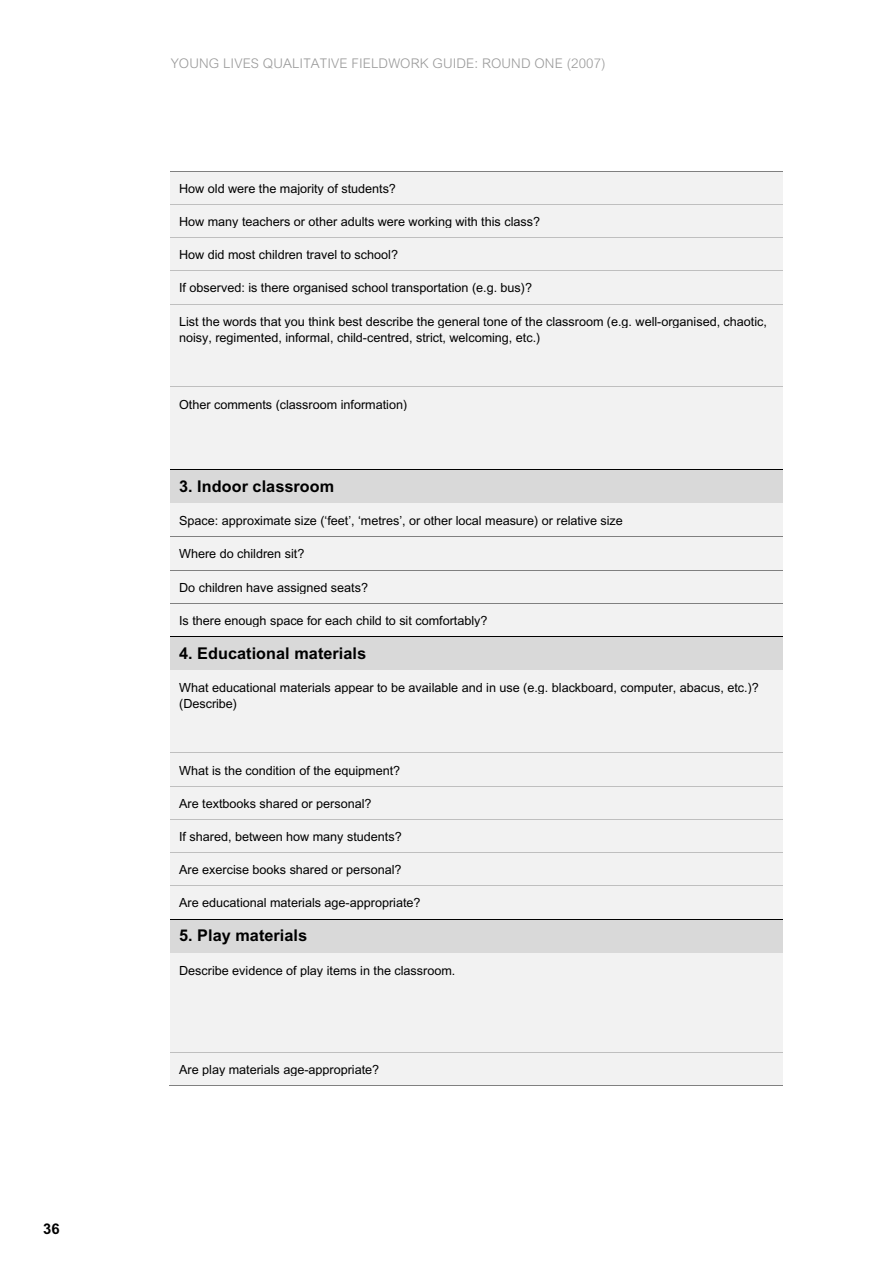
<style>
.page{position:relative;width:893px;height:1263px;background:#fff}
.page>*{position:absolute;margin:0;border:0;box-sizing:border-box;transform-origin:0 0}
.t1{font:700 16.2px "Arial";letter-spacing:.005em;color:#000}
.t2{font:700 14.7px "Arial";color:#000}
.t3{font:300 13.35px "Arial";letter-spacing:.01em;color:#999}
.t4{font:12.6px/16.2px "Arial";color:#000}
</style>
<div class="page">
<div style="left:171px;top:172px;width:612px;height:23px;background:#f2f2f2"></div>
<hr style="left:171px;top:171px;width:612px;height:1px;background:#808080">
<div style="left:171px;top:195px;width:612px;height:9px;background:#f2f2f2"></div>
<div style="left:171px;top:205px;width:612px;height:24px;background:#f2f2f2"></div>
<hr style="left:171px;top:204px;width:612px;height:1px;background:#bfbfbf">
<div style="left:171px;top:229px;width:612px;height:8px;background:#f2f2f2"></div>
<div style="left:171px;top:238px;width:612px;height:24px;background:#f2f2f2"></div>
<hr style="left:171px;top:237px;width:612px;height:1px;background:#bfbfbf">
<div style="left:171px;top:262px;width:612px;height:8px;background:#f2f2f2"></div>
<div style="left:171px;top:271px;width:612px;height:24px;background:#f2f2f2"></div>
<hr style="left:171px;top:270px;width:612px;height:1px;background:#bfbfbf">
<div style="left:171px;top:295px;width:612px;height:9px;background:#f2f2f2"></div>
<div style="left:171px;top:305px;width:612px;height:23px;background:#f2f2f2"></div>
<div style="left:171px;top:328px;width:612px;height:17px;background:#f2f2f2"></div>
<div style="left:171px;top:345px;width:612px;height:16px;background:#f2f2f2"></div>
<div style="left:171px;top:361px;width:612px;height:17px;background:#f2f2f2"></div>
<hr style="left:171px;top:304px;width:612px;height:1px;background:#bfbfbf">
<div style="left:171px;top:378px;width:612px;height:8px;background:#f2f2f2"></div>
<div style="left:171px;top:387px;width:612px;height:24px;background:#f2f2f2"></div>
<div style="left:171px;top:411px;width:612px;height:17px;background:#f2f2f2"></div>
<div style="left:171px;top:428px;width:612px;height:16px;background:#f2f2f2"></div>
<div style="left:171px;top:444px;width:612px;height:17px;background:#f2f2f2"></div>
<hr style="left:171px;top:386px;width:612px;height:1px;background:#bfbfbf">
<div style="left:171px;top:460px;width:612px;height:9px;background:#f2f2f2"></div>
<div style="left:171px;top:470px;width:612px;height:25px;background:#d9d9d9"></div>
<hr style="left:171px;top:469px;width:612px;height:1px;background:#000">
<div style="left:171px;top:495px;width:612px;height:9px;background:#d9d9d9"></div>
<div style="left:171px;top:504px;width:612px;height:24px;background:#f2f2f2"></div>
<div style="left:171px;top:528px;width:612px;height:8px;background:#f2f2f2"></div>
<div style="left:171px;top:537px;width:612px;height:24px;background:#f2f2f2"></div>
<hr style="left:171px;top:536px;width:612px;height:1px;background:#808080">
<div style="left:171px;top:561px;width:612px;height:9px;background:#f2f2f2"></div>
<div style="left:171px;top:570px;width:612px;height:24px;background:#f2f2f2"></div>
<hr style="left:171px;top:570px;width:612px;height:1px;background:#808080">
<div style="left:171px;top:594px;width:612px;height:9px;background:#f2f2f2"></div>
<div style="left:171px;top:603px;width:612px;height:24px;background:#f2f2f2"></div>
<hr style="left:171px;top:603px;width:612px;height:1px;background:#808080">
<div style="left:171px;top:627px;width:612px;height:9px;background:#f2f2f2"></div>
<div style="left:171px;top:637px;width:612px;height:25px;background:#d9d9d9"></div>
<hr style="left:171px;top:636px;width:612px;height:1px;background:#000">
<div style="left:171px;top:662px;width:612px;height:9px;background:#d9d9d9"></div>
<div style="left:171px;top:671px;width:612px;height:23px;background:#f2f2f2"></div>
<div style="left:171px;top:694px;width:612px;height:17px;background:#f2f2f2"></div>
<div style="left:171px;top:711px;width:612px;height:17px;background:#f2f2f2"></div>
<div style="left:171px;top:728px;width:612px;height:16px;background:#f2f2f2"></div>
<div style="left:171px;top:744px;width:612px;height:8px;background:#f2f2f2"></div>
<div style="left:171px;top:753px;width:612px;height:24px;background:#f2f2f2"></div>
<hr style="left:171px;top:752px;width:612px;height:1px;background:#bfbfbf">
<div style="left:171px;top:777px;width:612px;height:9px;background:#f2f2f2"></div>
<div style="left:171px;top:787px;width:612px;height:23px;background:#f2f2f2"></div>
<hr style="left:171px;top:786px;width:612px;height:1px;background:#bfbfbf">
<div style="left:171px;top:810px;width:612px;height:9px;background:#f2f2f2"></div>
<div style="left:171px;top:820px;width:612px;height:24px;background:#f2f2f2"></div>
<hr style="left:171px;top:819px;width:612px;height:1px;background:#bfbfbf">
<div style="left:171px;top:843px;width:612px;height:9px;background:#f2f2f2"></div>
<div style="left:171px;top:853px;width:612px;height:24px;background:#f2f2f2"></div>
<hr style="left:171px;top:852px;width:612px;height:1px;background:#bfbfbf">
<div style="left:171px;top:877px;width:612px;height:8px;background:#f2f2f2"></div>
<div style="left:171px;top:886px;width:612px;height:24px;background:#f2f2f2"></div>
<hr style="left:171px;top:885px;width:612px;height:1px;background:#bfbfbf">
<div style="left:171px;top:910px;width:612px;height:9px;background:#f2f2f2"></div>
<div style="left:171px;top:919px;width:612px;height:26px;background:#d9d9d9"></div>
<hr style="left:171px;top:919px;width:612px;height:1px;background:#000">
<div style="left:171px;top:945px;width:612px;height:8px;background:#d9d9d9"></div>
<div style="left:171px;top:953px;width:612px;height:24px;background:#f2f2f2"></div>
<div style="left:171px;top:977px;width:612px;height:17px;background:#f2f2f2"></div>
<div style="left:171px;top:994px;width:612px;height:16px;background:#f2f2f2"></div>
<div style="left:171px;top:1010px;width:612px;height:17px;background:#f2f2f2"></div>
<div style="left:171px;top:1027px;width:612px;height:16px;background:#f2f2f2"></div>
<div style="left:171px;top:1043px;width:612px;height:9px;background:#f2f2f2"></div>
<div style="left:171px;top:1052px;width:612px;height:24px;background:#f2f2f2"></div>
<hr style="left:171px;top:1052px;width:612px;height:1px;background:#bfbfbf">
<div style="left:171px;top:1076px;width:612px;height:9px;background:#f2f2f2"></div>
<hr style="left:170px;top:1085px;width:613px;height:1px;background:#808080">
<p class="t2" style="left:43px;top:1224px;width:18px">36</p>
<p class="t3" style="left:171px;top:59px;width:436px">YOUNG LIVES QUALITATIVE FIELDWORK GUIDE: ROUND ONE (2007)</p>
<p class="t4" style="left:179px;top:182px;width:218px">How old were the majority of students?</p>
<p class="t4" style="left:179px;top:215px;width:362px">How many teachers or other adults were working with this class?</p>
<p class="t4" style="left:179px;top:248px;width:220px">How did most children travel to school?</p>
<p class="t4" style="left:179px;top:281px;width:354px">If observed: is there organised school transportation (e.g. bus)?</p>
<p class="t4" style="left:179px;top:314px;width:589px">List the words that you think best describe the general tone of the classroom (e.g. well-organised, chaotic, noisy, regimented, informal, child-centred, strict, welcoming, etc.)</p>
<p class="t4" style="left:179px;top:397px;width:230px">Other comments (classroom information)</p>
<p class="t1" style="left:179px;top:480px;width:157px">3. Indoor classroom</p>
<p class="t4" style="left:179px;top:514px;width:445px">Space: approximate size (‘feet’, ‘metres’, or other local measure) or relative size</p>
<p class="t4" style="left:179px;top:547px;width:127px">Where do children sit?</p>
<p class="t4" style="left:179px;top:580px;width:190px">Do children have assigned seats?</p>
<p class="t4" style="left:179px;top:613px;width:310px">Is there enough space for each child to sit comfortably?</p>
<p class="t1" style="left:179px;top:647px;width:189px">4. Educational materials</p>
<p class="t4" style="left:179px;top:681px;width:581px">What educational materials appear to be available and in use (e.g. blackboard, computer, abacus, etc.)? (Describe)</p>
<p class="t4" style="left:179px;top:763px;width:223px">What is the condition of the equipment?</p>
<p class="t4" style="left:179px;top:797px;width:194px">Are textbooks shared or personal?</p>
<p class="t4" style="left:179px;top:830px;width:224px">If shared, between how many students?</p>
<p class="t4" style="left:179px;top:863px;width:224px">Are exercise books shared or personal?</p>
<p class="t4" style="left:179px;top:896px;width:243px">Are educational materials age-appropriate?</p>
<p class="t1" style="left:179px;top:929px;width:130px">5. Play materials</p>
<p class="t4" style="left:179px;top:963px;width:278px">Describe evidence of play items in the classroom.</p>
<p class="t4" style="left:179px;top:1062px;width:202px">Are play materials age-appropriate?</p>
</div>
